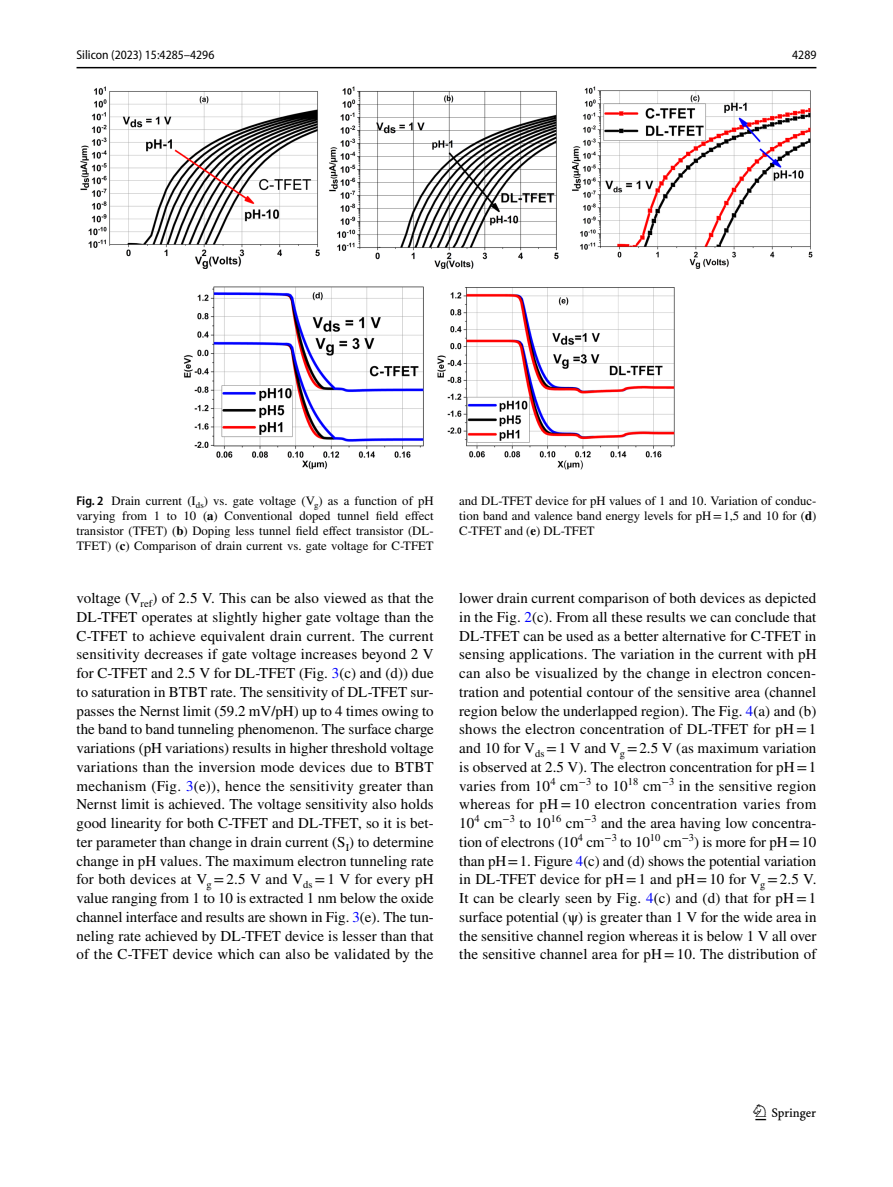
<style>
.page{position:relative;width:893px;height:1187px;background:#fff}
.page>*{position:absolute;margin:0;border:0;box-sizing:border-box;transform-origin:0 0}
.t1{font:22.5px "Springnew Regular 3";color:#000}
.t2{font:15px/18.8px "STIX";letter-spacing:.01em;color:#000;text-align:justify}
.t3{font:12.75px/15px "STIX";color:#000;text-align:justify}
.t4{font:semi-condensed 12.75px "Myriad Pro";color:#000}
.s1{font-family:"Myriad Pro";font-weight:600;font-stretch:semi-condensed}
.s2{font-weight:700}
.s3{color:#00f}
</style>
<div class="page">
<hr style="left:77px;top:67px;width:739px;height:1px;background:#000">
<img style="left:81px;top:87px;width:731px;height:383px">
<p class="t4" style="left:77px;top:48px;width:139px">Silicon (2023) 15:4285–4296</p>
<p class="t4" style="left:792px;top:48px;width:26px">4289</p>
<p class="t3" style="left:77px;top:494px;width:359px"><span class="s1">Fig. 2</span> Drain current (I<sub>ds</sub>) vs. gate voltage (V<sub>g</sub>) as a function of pH varying from 1 to 10 (<span class="s2">a</span>) Conventional doped tunnel field effect transistor (TFET) (<span class="s2">b</span>) Doping less tunnel field effect transistor (DL-TFET) (<span class="s2">c</span>) Comparison of drain current vs. gate voltage for C-TFET</p>
<p class="t3" style="left:459px;top:494px;width:359px">and DL-TFET device for pH values of 1 and 10. Variation of conduc&shy;tion band and valence band energy levels for pH=1,5 and 10 for (<span class="s2">d</span>)<br>C-TFET and (<span class="s2">e</span>) DL-TFET</p>
<p class="t2" style="left:77px;top:589px;width:359px">voltage (V<sub>ref</sub>) of 2.5 V. This can be also viewed as that the DL-TFET operates at slightly higher gate voltage than the C-TFET to achieve equivalent drain current. The current sensitivity decreases if gate voltage increases beyond 2 V for C-TFET and 2.5 V for DL-TFET (Fig. <span class="s3">3</span>(c) and (d)) due to saturation in BTBT rate. The sensitivity of DL-TFET sur&shy;passes the Nernst limit (59.2 mV/pH) up to 4 times owing to the band to band tunneling phenomenon. The surface charge variations (pH variations) results in higher threshold voltage variations than the inversion mode devices due to BTBT mechanism (Fig. <span class="s3">3</span>(e)), hence the sensitivity greater than Nernst limit is achieved. The voltage sensitivity also holds good linearity for both C-TFET and DL-TFET, so it is bet&shy;ter parameter than change in drain current (S<sub>I</sub>) to determine change in pH values. The maximum electron tunneling rate for both devices at V<sub>g</sub> =2.5 V and V<sub>ds</sub> =1 V for every pH value ranging from 1 to 10 is extracted 1 nm below the oxide channel interface and results are shown in Fig. <span class="s3">3</span>(e). The tun&shy;neling rate achieved by DL-TFET device is lesser than that of the C-TFET device which can also be validated by the</p>
<p class="t2" style="left:459px;top:589px;width:359px">lower drain current comparison of both devices as depicted in the Fig. <span class="s3">2</span>(c). From all these results we can conclude that DL-TFET can be used as a better alternative for C-TFET in sensing applications. The variation in the current with pH can also be visualized by the change in electron concen&shy;tration and potential contour of the sensitive area (channel region below the underlapped region). The Fig. <span class="s3">4</span>(a) and (b) shows the electron concentration of DL-TFET for pH =1 and 10 for V<sub>ds</sub> =1 V and V<sub>g</sub> =2.5 V (as maximum variation is observed at 2.5 V). The electron concentration for pH=1 varies from 10<sup>4</sup> cm<sup>−3</sup> to 10<sup>18</sup> cm<sup>−3</sup> in the sensitive region whereas for pH = 10 electron concentration varies from 10<sup>4</sup> cm<sup>−3</sup> to 10<sup>16</sup> cm<sup>−3</sup> and the area having low concentra&shy;tion of electrons (10<sup>4</sup> cm<sup>−3</sup> to 10<sup>10</sup> cm<sup>−3</sup>) is more for pH=10 than pH=1. Figure <span class="s3">4</span>(c) and (d) shows the potential variation in DL-TFET device for pH=1 and pH=10 for V<sub>g</sub> =2.5 V.<br>It can be clearly seen by Fig. <span class="s3">4</span>(c) and (d) that for pH =1 surface potential (ψ) is greater than 1 V for the wide area in the sensitive channel region whereas it is below 1 V all over the sensitive channel area for pH =10. The distribution of</p>
<h1 class="t1" style="left:755px;top:1104px;width:62px">1 3</h1>
</div>
